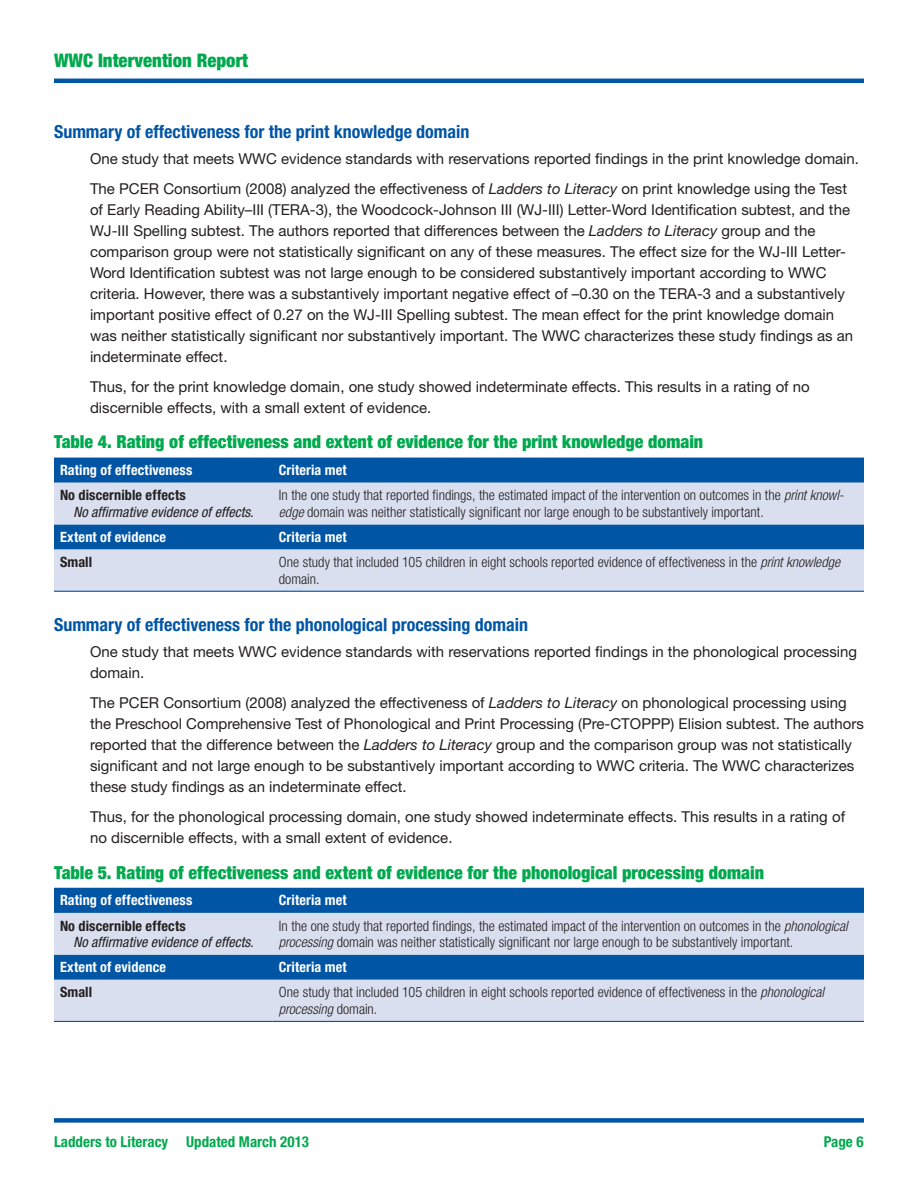
<style>
.page{position:relative;width:918px;height:1188px;background:#fff}
.page>*{position:absolute;margin:0;border:0;box-sizing:border-box;transform-origin:0 0}
.t1{font:900 condensed 18.75px "Helvetica Neue LT Std";color:#00a94e}
.t2{font:900 condensed 18px "Helvetica Neue LT Std";color:#00a94e}
.blue_heading-left{font:700 condensed 18px "Helvetica Neue LT Std";color:#0155a5}
.text__indent{font:15px/21px "Helvetica Neue LT Std";color:#231f20}
.t3{font:700 condensed 15px "Helvetica Neue LT Std";color:#00a94e}
.Table_body_text{font:300 condensed 14.25px/16.5px "Helvetica Neue LT Std";color:#231f20}
.Table_sub_head_whi{font:700 condensed 14.25px "Helvetica Neue LT Std";letter-spacing:.01em;color:#fff}
.Table_row_head-ita{font:italic condensed 14.25px "Helvetica Neue LT Std";color:#231f20}
.Table_sub_head-bla{font:700 condensed 14.25px "Helvetica Neue LT Std";letter-spacing:.01em;color:#231f20}
.s1{font-style:italic}
</style>
<div class="page">
<div style="left:54px;top:1118px;width:810px;height:5px;background:#0155a5"></div>
<hr style="left:54px;top:79px;width:810px;height:4px;background:#0155a5">
<div style="left:54px;top:458px;width:810px;height:25px;background:#0155a5"></div>
<svg style="left:54px;top:483px;width:810px;height:108px;background:#a7bfdd"></svg>
<hr style="left:54px;top:591px;width:219px;height:1px;background:#0155a5">
<hr style="left:273px;top:591px;width:591px;height:1px;background:#0155a5">
<div style="left:54px;top:888px;width:810px;height:25px;background:#0155a5"></div>
<svg style="left:54px;top:913px;width:810px;height:108px;background:#a7bfde"></svg>
<hr style="left:54px;top:1021px;width:219px;height:1px;background:#0155a5">
<hr style="left:273px;top:1021px;width:591px;height:1px;background:#0155a5">
<p class="t1" style="left:54px;top:49px;width:196px">WWC Intervention Report</p>
<p class="blue_heading-left" style="left:54px;top:121px;width:417px">Summary of effectiveness for the print knowledge domain</p>
<p class="text__indent" style="left:90px;top:148px;width:771px">One study that meets WWC evidence standards with reservations reported findings in the print knowledge domain.</p>
<p class="text__indent" style="left:90px;top:178px;width:765px">The PCER Consortium (2008) analyzed the effectiveness of <span class="s1">Ladders to Literacy</span> on print knowledge using the Test of Early Reading Ability–III (TERA-3), the Woodcock-Johnson III (WJ-III) Letter-Word Identification subtest, and the WJ-III Spelling subtest. The authors reported that differences between the <span class="s1">Ladders to Literacy</span> group and the comparison group were not statistically significant on any of these measures. The effect size for the WJ-III Letter-Word Identification subtest was not large enough to be considered substantively important according to WWC criteria. However, there was a substantively important negative effect of –0.30 on the TERA-3 and a substantively important positive effect of 0.27 on the WJ-III Spelling subtest. The mean effect for the print knowledge domain was neither statistically significant nor substantively important. The WWC characterizes these study findings as an indeterminate effect.</p>
<p class="text__indent" style="left:90px;top:376px;width:721px">Thus, for the print knowledge domain, one study showed indeterminate effects. This results in a rating of no discernible effects, with a small extent of evidence.</p>
<h3 class="t2" style="left:54px;top:431px;width:651px">Table 4. Rating of effectiveness and extent of evidence for the print knowledge domain</h3>
<p class="Table_sub_head_whi" style="left:60px;top:462px;width:134px">Rating of effectiveness</p>
<p class="Table_sub_head_whi" style="left:279px;top:462px;width:69px">Criteria met</p>
<p class="Table_sub_head-bla" style="left:60px;top:487px;width:127px">No discernible effects</p>
<p class="Table_row_head-ita" style="left:73px;top:504px;width:182px">No affirmative evidence of effects.</p>
<p class="Table_body_text" style="left:279px;top:487px;width:566px">In the one study that reported findings, the estimated impact of the intervention on outcomes in the <span class="s1">print knowl&shy;edge</span> domain was neither statistically significant nor large enough to be substantively important.</p>
<p class="Table_sub_head_whi" style="left:60px;top:528px;width:108px">Extent of evidence</p>
<p class="Table_sub_head_whi" style="left:279px;top:528px;width:69px">Criteria met</p>
<p class="Table_sub_head-bla" style="left:60px;top:554px;width:34px">Small</p>
<p class="Table_body_text" style="left:279px;top:554px;width:563px">One study that included 105 children in eight schools reported evidence of effectiveness in the <span class="s1">print knowledge </span>domain.</p>
<p class="blue_heading-left" style="left:54px;top:614px;width:476px">Summary of effectiveness for the phonological processing domain</p>
<p class="text__indent" style="left:90px;top:641px;width:769px">One study that meets WWC evidence standards with reservations reported findings in the phonological processing domain.</p>
<p class="text__indent" style="left:90px;top:692px;width:775px">The PCER Consortium (2008) analyzed the effectiveness of <span class="s1">Ladders to Literacy</span> on phonological processing using the Preschool Comprehensive Test of Phonological and Print Processing (Pre-CTOPPP) Elision subtest. The authors reported that the difference between the <span class="s1">Ladders to Literacy</span> group and the comparison group was not statistically significant and not large enough to be substantively important according to WWC criteria. The WWC characterizes these study findings as an indeterminate effect.</p>
<p class="text__indent" style="left:90px;top:806px;width:757px">Thus, for the phonological processing domain, one study showed indeterminate effects. This results in a rating of no discernible effects, with a small extent of evidence.</p>
<h3 class="t2" style="left:54px;top:861px;width:712px">Table 5. Rating of effectiveness and extent of evidence for the phonological processing domain</h3>
<p class="Table_sub_head_whi" style="left:60px;top:892px;width:134px">Rating of effectiveness</p>
<p class="Table_sub_head_whi" style="left:279px;top:892px;width:69px">Criteria met</p>
<p class="Table_sub_head-bla" style="left:60px;top:917px;width:127px">No discernible effects</p>
<p class="Table_row_head-ita" style="left:73px;top:934px;width:182px">No affirmative evidence of effects.</p>
<p class="Table_body_text" style="left:279px;top:917px;width:570px">In the one study that reported findings, the estimated impact of the intervention on outcomes in the <span class="s1">phonological processing</span> domain was neither statistically significant nor large enough to be substantively important.</p>
<p class="Table_sub_head_whi" style="left:60px;top:959px;width:108px">Extent of evidence</p>
<p class="Table_sub_head_whi" style="left:279px;top:959px;width:69px">Criteria met</p>
<p class="Table_sub_head-bla" style="left:60px;top:984px;width:34px">Small</p>
<p class="Table_body_text" style="left:279px;top:984px;width:547px">One study that included 105 children in eight schools reported evidence of effectiveness in the <span class="s1">phonological processing</span> domain.</p>
<p class="t3" style="left:54px;top:1132px;width:257px">Ladders to Literacy Updated March 2013</p>
<p class="t3" style="left:824px;top:1132px;width:41px">Page 6</p>
</div>
